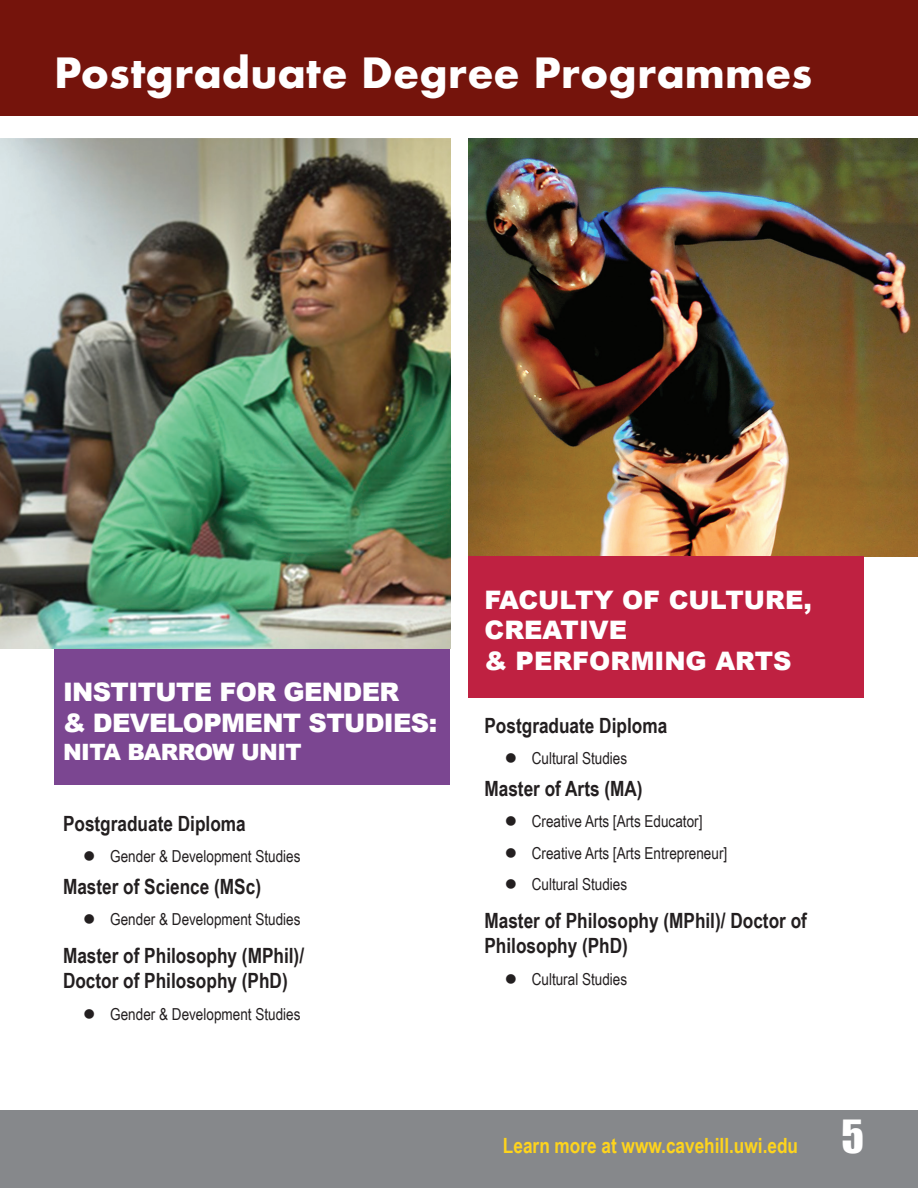
<style>
.page{position:relative;width:918px;height:1188px;background:#fff}
.page>*{position:absolute;margin:0;border:0;box-sizing:border-box;transform-origin:0 0}
.t1{font:700 40.5px "Futura";color:#fff}
.t2{font:900 25.5px/30.6px "Arial";color:#fff}
.t3{font:900 25.5px/30.6px "Arial";letter-spacing:-.025em;color:#fff}
.t4{font:900 22.5px "Arial";letter-spacing:-.025em;color:#fff}
.t5{font:700 21px/25.5px "Arial Narrow";color:#231f20}
.t6{font:700 21px "Arial Narrow";color:#fed41d}
.t7{font:16.5px "Arial Narrow";color:#231f20}
.s1{font-family:"Impact";font-weight:400;font-size:42px;color:#fff}
</style>
<div class="page">
<div style="left:54px;top:648px;width:396px;height:137px;background:#7b4691"></div>
<div style="left:0;top:1110px;width:918px;height:78px;background:#86888b"></div>
<img style="left:468px;top:138px;width:450px;height:419px">
<img style="left:1px;top:138px;width:450px;height:510px">
<div style="left:0;top:0;width:918px;height:116px;background:#75140c"></div>
<div style="left:468px;top:557px;width:396px;height:141px;background:#bf2141"></div>
<p class="t1" style="left:54px;top:43px;width:760px">Postgraduate Degree Programmes</p>
<p class="t3" style="left:63px;top:676px;width:376px">INSTITUTE FOR GENDER<br>&amp; DEVELOPMENT STUDIES:</p>
<p class="t4" style="left:63px;top:736px;width:240px">NITA BARROW UNIT</p>
<p class="t5" style="left:63px;top:809px;width:184px">Postgraduate Diploma</p>
<p class="t7" style="left:110px;top:844px;width:192px">Gender &amp; Development Studies</p>
<p class="t5" style="left:63px;top:872px;width:200px">Master of Science (MSc)</p>
<p class="t7" style="left:110px;top:907px;width:192px">Gender &amp; Development Studies</p>
<p class="t5" style="left:63px;top:941px;width:243px">Master of Philosophy (MPhil)/<br>Doctor of Philosophy (PhD)</p>
<p class="t7" style="left:110px;top:1002px;width:192px">Gender &amp; Development Studies</p>
<p class="t2" style="left:484px;top:584px;width:329px">FACULTY OF CULTURE,<br>CREATIVE<br>&amp; PERFORMING ARTS</p>
<p class="t5" style="left:484px;top:712px;width:184px">Postgraduate Diploma</p>
<p class="t7" style="left:532px;top:747px;width:97px">Cultural Studies</p>
<p class="t5" style="left:484px;top:775px;width:160px">Master of Arts (MA)</p>
<p class="t7" style="left:532px;top:810px;width:172px">Creative Arts [Arts Educator]</p>
<p class="t7" style="left:532px;top:841px;width:197px">Creative Arts [Arts Entrepreneur]</p>
<p class="t7" style="left:532px;top:873px;width:97px">Cultural Studies</p>
<p class="t5" style="left:484px;top:907px;width:324px">Master of Philosophy (MPhil)/ Doctor of<br>Philosophy (PhD)</p>
<p class="t7" style="left:532px;top:967px;width:97px">Cultural Studies</p>
<p class="t6" style="left:503px;top:1129px;width:363px">Learn more at www.cavehill.uwi.edu <span class="s1">5</span></p>
</div>
